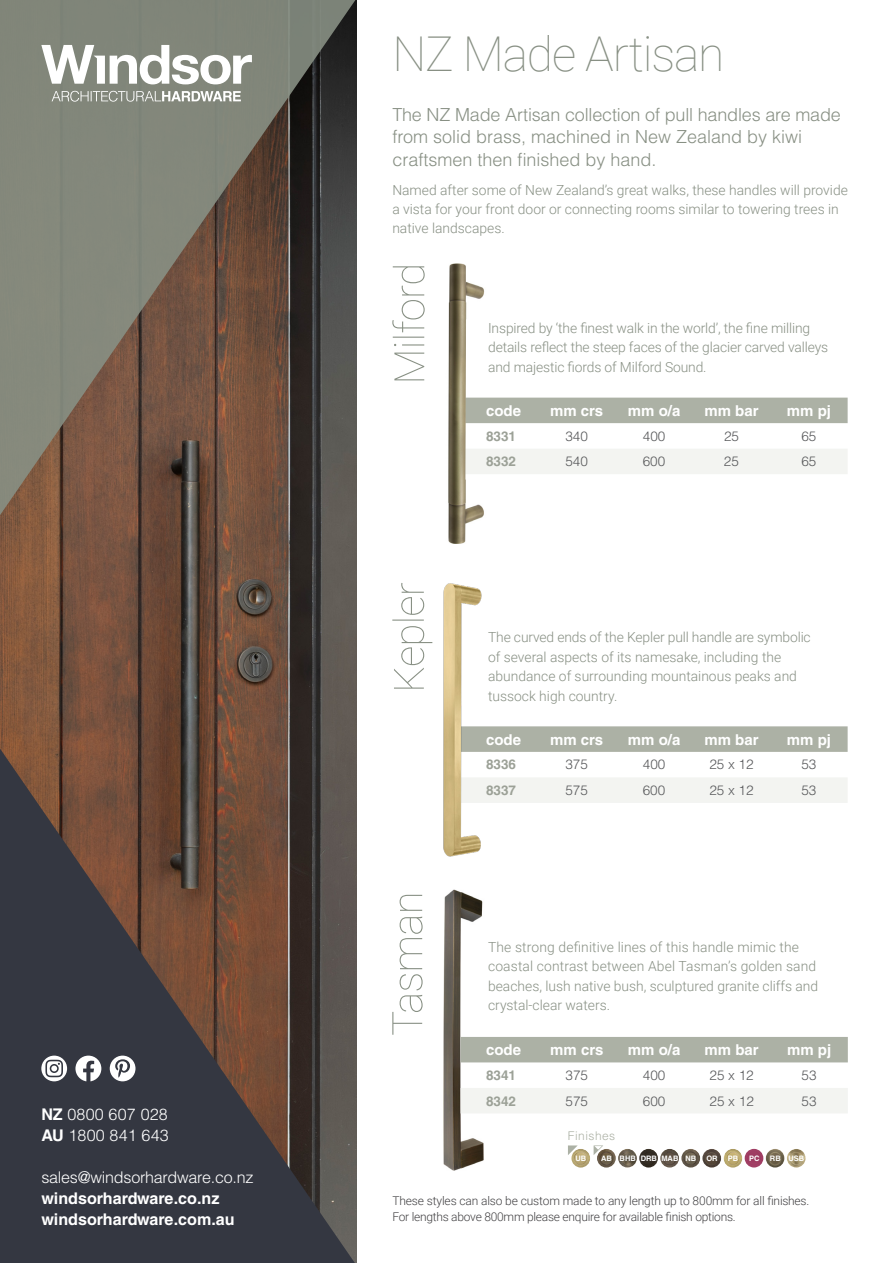
<style>
.page{position:relative;width:893px;height:1263px;background:#fff}
.page>*{position:absolute;margin:0;border:0;box-sizing:border-box;transform-origin:0 0}
.t1{font:100 48px "Roboto";letter-spacing:-.025em;color:#889084}
.t2{font:300 18px/22.5px "Helvetica LT Std";color:#889084}
.t3{font:700 16.2px/21px "Helvetica LT Std";color:#fff}
.t4{font:300 16.2px "Helvetica LT Std";letter-spacing:-.015em;color:#fff}
.t5{font:300 16.2px/21px "Helvetica LT Std";letter-spacing:.01em;color:#fff}
.t6{font:700 15px "Helvetica LT Std";color:#fff}
.t7{font:300 13.8px/19.5px "Roboto";color:#889084}
.t8{font:300 13.5px "Helvetica LT Std";color:#58595b}
.t9{font:700 13.5px "Helvetica LT Std";color:#9ca197}
.t10{font:300 12px/16.5px "Roboto";letter-spacing:-.02em;color:#414042}
.t11{font:300 12px "Helvetica LT Std";letter-spacing:.04em;color:#acb1a5}
.t12{font:700 7.5px "Helvetica LT Std";color:#fff}
.s1{font-weight:700}
</style>
<div class="page">
<svg style="left:497px;top:726px;width:351px;height:26px;background:#adb2a6"></svg>
<div style="left:497px;top:778px;width:350px;height:25px;background:#f3f4f1"></div>
<div style="left:495px;top:398px;width:353px;height:25px;background:#acb1a5"></div>
<div style="left:495px;top:449px;width:352px;height:25px;background:#f3f4f1"></div>
<img style="left:419px;top:263px;width:76px;height:281px">
<img style="left:432px;top:583px;width:65px;height:274px">
<img style="left:443px;top:889px;width:53px;height:281px">
<svg style="left:392px;top:583px;width:40px;height:106px"></svg>
<svg style="left:392px;top:895px;width:31px;height:140px"></svg>
<div style="left:461px;top:1037px;width:387px;height:25px;background:#acb1a5"></div>
<div style="left:461px;top:1088px;width:387px;height:25px;background:#f3f4f1"></div>
<img style="left:571px;top:1149px;width:19px;height:18px;border-radius:9px">
<img style="left:597px;top:1149px;width:19px;height:18px;border-radius:9px">
<svg style="left:568px;top:1145px;width:10px;height:10px"></svg>
<svg style="left:594px;top:1145px;width:9px;height:10px"></svg>
<img style="left:618px;top:1149px;width:19px;height:18px;border-radius:9px">
<img style="left:639px;top:1149px;width:19px;height:18px;border-radius:9px">
<img style="left:660px;top:1149px;width:19px;height:18px;border-radius:9px">
<img style="left:681px;top:1149px;width:19px;height:18px;border-radius:9px">
<img style="left:702px;top:1149px;width:19px;height:18px;border-radius:9px">
<img style="left:724px;top:1149px;width:18px;height:18px;border-radius:9px">
<img style="left:766px;top:1149px;width:18px;height:18px;border-radius:9px">
<img style="left:787px;top:1149px;width:19px;height:18px">
<img style="left:745px;top:1149px;width:18px;height:18px;border-radius:9px">
<svg style="left:0;top:0;width:357px;height:867px;background:#6d5e50"></svg>
<svg style="left:0;top:749px;width:355px;height:514px;background:#4b3f3d"></svg>
<svg style="left:392px;top:266px;width:33px;height:114px"></svg>
<div style="left:110px;top:1055px;width:25px;height:26px;background:#fff;border-radius:50%"></div>
<svg style="left:115px;top:1059px;width:15px;height:19px"></svg>
<svg style="left:41px;top:1055px;width:26px;height:26px"></svg>
<svg style="left:45px;top:1060px;width:18px;height:17px"></svg>
<svg style="left:75px;top:1055px;width:26px;height:26px"></svg>
<svg style="left:52px;top:91px;width:189px;height:11px"></svg>
<svg style="left:41px;top:45px;width:211px;height:39px"></svg>
<h1 class="t1" style="left:392px;top:20px;width:334px">NZ Made Artisan</h1>
<h2 class="t2" style="left:392px;top:103px;width:450px">The NZ Made Artisan collection of pull handles are made from solid brass, machined in New Zealand by kiwi craftsmen then finished by hand.</h2>
<p class="t7" style="left:392px;top:180px;width:457px;line-height:18.8px">Named after some of New Zealand’s great walks, these handles will provide a vista for your front door or connecting rooms similar to towering trees in native landscapes.</p>
<p class="t7" style="left:488px;top:318px;width:342px">Inspired by ‘the finest walk in the world’, the fine milling details reflect the steep faces of the glacier carved valleys and majestic fiords of Milford Sound.</p>
<p class="t6" style="left:486px;top:401px;width:37px">code</p>
<p class="t6" style="left:550px;top:401px;width:55px">mm crs</p>
<p class="t6" style="left:628px;top:401px;width:54px">mm o/a</p>
<p class="t6" style="left:704px;top:401px;width:56px">mm bar</p>
<p class="t6" style="left:787px;top:401px;width:46px">mm pj</p>
<p class="t9" style="left:486px;top:428px;width:32px">8331</p>
<p class="t8" style="left:565px;top:427px;width:24px">340</p>
<p class="t8" style="left:643px;top:427px;width:24px">400</p>
<p class="t8" style="left:724px;top:427px;width:17px">25</p>
<p class="t8" style="left:801px;top:427px;width:17px">65</p>
<p class="t9" style="left:486px;top:453px;width:32px">8332</p>
<p class="t8" style="left:565px;top:453px;width:24px">540</p>
<p class="t8" style="left:643px;top:453px;width:24px">600</p>
<p class="t8" style="left:724px;top:453px;width:17px">25</p>
<p class="t8" style="left:801px;top:453px;width:17px">65</p>
<p class="t7" style="left:488px;top:627px;width:324px">The curved ends of the Kepler pull handle are symbolic of several aspects of its namesake, including the abundance of surrounding mountainous peaks and tussock high country.</p>
<p class="t6" style="left:486px;top:730px;width:37px">code</p>
<p class="t6" style="left:550px;top:730px;width:55px">mm crs</p>
<p class="t6" style="left:628px;top:730px;width:54px">mm o/a</p>
<p class="t6" style="left:704px;top:730px;width:56px">mm bar</p>
<p class="t6" style="left:787px;top:730px;width:46px">mm pj</p>
<p class="t9" style="left:486px;top:756px;width:32px">8336</p>
<p class="t8" style="left:565px;top:756px;width:24px">375</p>
<p class="t8" style="left:643px;top:756px;width:24px">400</p>
<p class="t8" style="left:709px;top:756px;width:46px">25 x 12</p>
<p class="t8" style="left:801px;top:756px;width:17px">53</p>
<p class="t9" style="left:486px;top:782px;width:32px">8337</p>
<p class="t8" style="left:565px;top:782px;width:24px">575</p>
<p class="t8" style="left:643px;top:782px;width:24px">600</p>
<p class="t8" style="left:709px;top:782px;width:46px">25 x 12</p>
<p class="t8" style="left:801px;top:782px;width:17px">53</p>
<p class="t7" style="left:488px;top:937px;width:332px">The strong definitive lines of this handle mimic the coastal contrast between Abel Tasman’s golden sand beaches, lush native bush, sculptured granite cliffs and crystal-clear waters.</p>
<p class="t6" style="left:486px;top:1041px;width:37px">code</p>
<p class="t6" style="left:550px;top:1041px;width:55px">mm crs</p>
<p class="t6" style="left:628px;top:1041px;width:54px">mm o/a</p>
<p class="t6" style="left:705px;top:1041px;width:56px">mm bar</p>
<p class="t6" style="left:787px;top:1041px;width:46px">mm pj</p>
<p class="t9" style="left:486px;top:1067px;width:32px">8341</p>
<p class="t8" style="left:565px;top:1067px;width:24px">375</p>
<p class="t8" style="left:643px;top:1067px;width:24px">400</p>
<p class="t8" style="left:709px;top:1067px;width:46px">25 x 12</p>
<p class="t8" style="left:802px;top:1067px;width:17px">53</p>
<p class="t9" style="left:486px;top:1092px;width:32px">8342</p>
<p class="t8" style="left:565px;top:1092px;width:24px">575</p>
<p class="t8" style="left:643px;top:1092px;width:24px">600</p>
<p class="t8" style="left:709px;top:1092px;width:46px">25 x 12</p>
<p class="t8" style="left:802px;top:1092px;width:17px">53</p>
<p class="t11" style="left:568px;top:1128px;width:49px">Finishes</p>
<p class="t12" style="left:575px;top:1153px;width:12px">UB</p>
<p class="t12" style="left:601px;top:1153px;width:97px">AB BHB DRB MAB NB</p>
<p class="t12" style="left:706px;top:1153px;width:13px">OR</p>
<p class="t12" style="left:728px;top:1153px;width:12px">PB</p>
<p class="t12" style="left:749px;top:1153px;width:12px">PC</p>
<p class="t12" style="left:770px;top:1153px;width:36px">RB USB</p>
<p class="t5" style="left:41px;top:1103px;width:129px"><span class="s1">NZ</span> 0800 607 028<br><span class="s1">AU</span> 1800 841 643</p>
<p class="t4" style="left:41px;top:1167px;width:214px">sales@windsorhardware.co.nz</p>
<p class="t3" style="left:41px;top:1187px;width:195px">windsorhardware.co.nz windsorhardware.com.au</p>
<p class="t10" style="left:392px;top:1192px;width:418px">These styles can also be custom made to any length up to 800mm for all finishes.<br>For lengths above 800mm please enquire for available finish options.</p>
</div>
